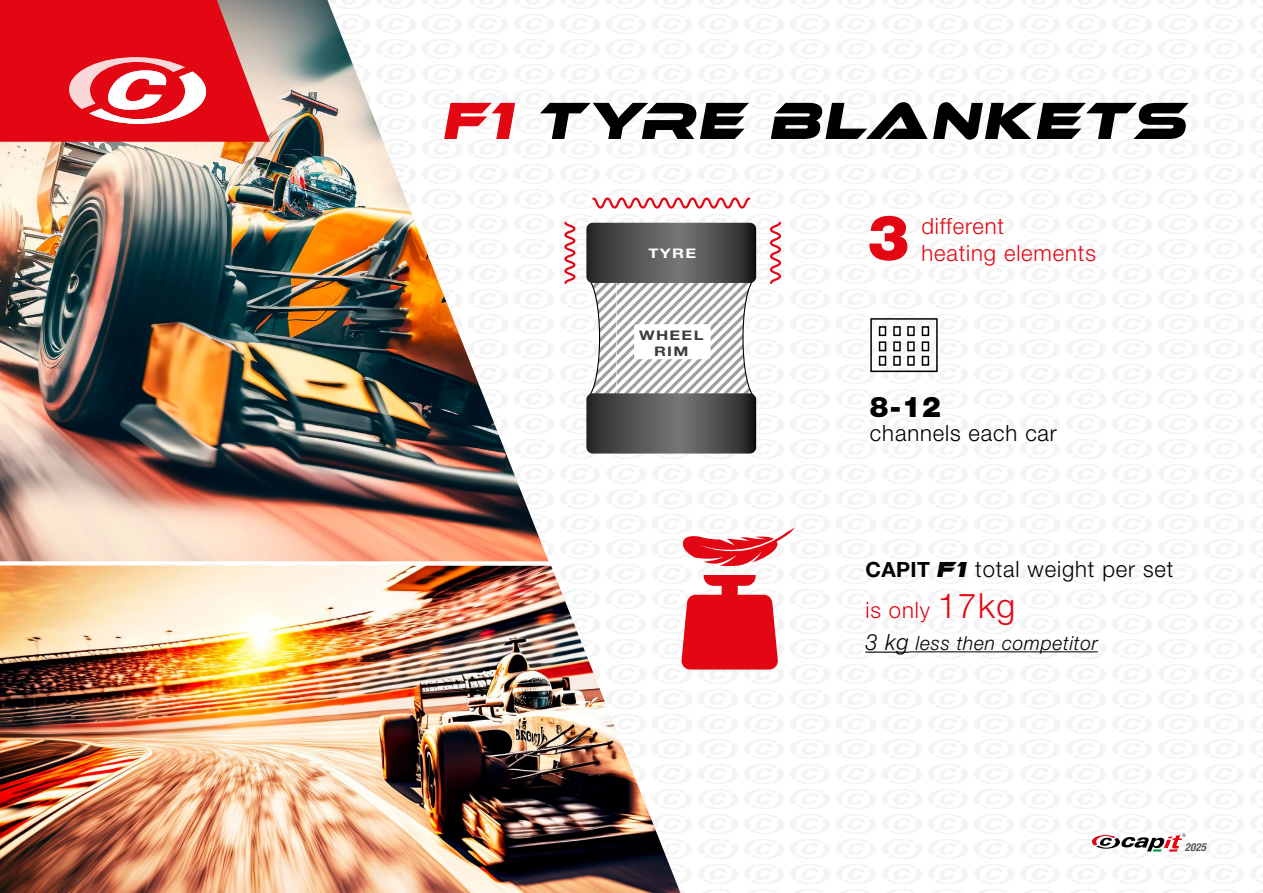
<style>
.page{position:relative;width:1263px;height:893px;background:#fff}
.page>*{position:absolute;margin:0;border:0;box-sizing:border-box;transform-origin:0 0}
.t1{font:900 63px "Helvetica Neue LT Std";color:#e30613}
.t2{font:italic 700 54px "Ethnocentric Rg";letter-spacing:.03em;color:#000}
.t3{font:900 28.5px "Helvetica Neue LT Std";color:#000}
.t4{font:300 22.5px/41.4px "Helvetica Neue LT Std";letter-spacing:.04em;color:#000}
.t5{font:300 22.5px/27px "Helvetica Neue LT Std";letter-spacing:.04em;color:#e30613}
.t6{font:italic 300 19.5px "Helvetica Neue LT Std";letter-spacing:.04em;color:#000}
.t7{font:700 13.2px/15.9px "Helvetica Neue LT Std";letter-spacing:.08em;color:#3c3c3b;text-align:center;scale:1.25 1}
.t8{font:700 13.2px "Helvetica Neue LT Std";color:#fff;scale:1.25 1}
.t9{font:italic 700 condensed 10.95px "Helvetica Neue LT Std";color:#575756}
.s1{color:#e30613}
.s2{font-weight:700;font-size:21px}
.s3{font-family:"Ethnocentric Rg";font-weight:700;font-style:italic}
.s4{font-size:34.5px;color:#e30613}
.s5{font-size:22.5px}
</style>
<div class="page">
<img style="left:0;top:0;width:548px;height:561px">
<svg style="left:586px;top:223px;width:170px;height:231px"></svg>
<div style="left:634px;top:324px;width:77px;height:35px;background:#fff;border-radius:3px"></div>
<svg style="left:563px;top:221px;width:13px;height:63px"></svg>
<svg style="left:769px;top:221px;width:13px;height:63px"></svg>
<svg style="left:591px;top:196px;width:160px;height:13px"></svg>
<div style="left:870px;top:318px;width:68px;height:54px;border:2px solid #000"></div>
<div style="left:879px;top:326px;width:7px;height:10px;border:2px solid #000"></div>
<div style="left:893px;top:326px;width:8px;height:10px;border:2px solid #000"></div>
<div style="left:907px;top:326px;width:8px;height:10px;border:2px solid #000"></div>
<div style="left:922px;top:326px;width:7px;height:10px;border:2px solid #000"></div>
<div style="left:879px;top:341px;width:7px;height:10px;border:2px solid #000"></div>
<div style="left:893px;top:341px;width:8px;height:10px;border:2px solid #000"></div>
<div style="left:907px;top:341px;width:8px;height:10px;border:2px solid #000"></div>
<div style="left:922px;top:341px;width:7px;height:10px;border:2px solid #000"></div>
<div style="left:879px;top:356px;width:7px;height:10px;border:2px solid #000"></div>
<div style="left:893px;top:356px;width:8px;height:10px;border:2px solid #000"></div>
<div style="left:907px;top:356px;width:8px;height:10px;border:2px solid #000"></div>
<div style="left:922px;top:356px;width:7px;height:10px;border:2px solid #000"></div>
<svg style="left:0;top:0;width:270px;height:142px"></svg>
<hr style="left:865px;top:652px;width:45px;height:1px;background:#000">
<hr style="left:910px;top:651px;width:188px;height:1px;background:#000">
<svg style="left:682px;top:528px;width:112px;height:38px"></svg>
<svg style="left:681px;top:575px;width:97px;height:94px"></svg>
<svg style="left:1092px;top:833px;width:94px;height:18px"></svg>
<img style="left:0;top:566px;width:680px;height:327px">
<h2 class="t2" style="left:441px;top:88px;width:746px"><span class="s1">F1</span> TYRE BLANKETS</h2>
<p class="t8" style="left:648px;top:245px;width:40px">TYRE</p>
<p class="t7" style="left:639px;top:327px;width:53px">WHEEL<br>RIM</p>
<h1 class="t1" style="left:867px;top:200px;width:44px">3</h1>
<p class="t5" style="left:921px;top:212px;width:176px">different<br>heating elements</p>
<p class="t3" style="left:870px;top:390px;width:72px">8-12</p>
<p class="t4" style="left:870px;top:412px;width:188px">channels each car</p>
<p class="t4" style="left:865px;top:548px;width:310px"><span class="s2">CAPIT</span> <span class="s3">F1</span> total weight per set <span class="s1">is only</span> <span class="s4">17kg</span></p>
<p class="t6" style="left:865px;top:631px;width:234px"><span class="s5">3 kg</span> less then competitor</p>
<p class="t9" style="left:1185px;top:840px;width:23px">2025</p>
</div>
